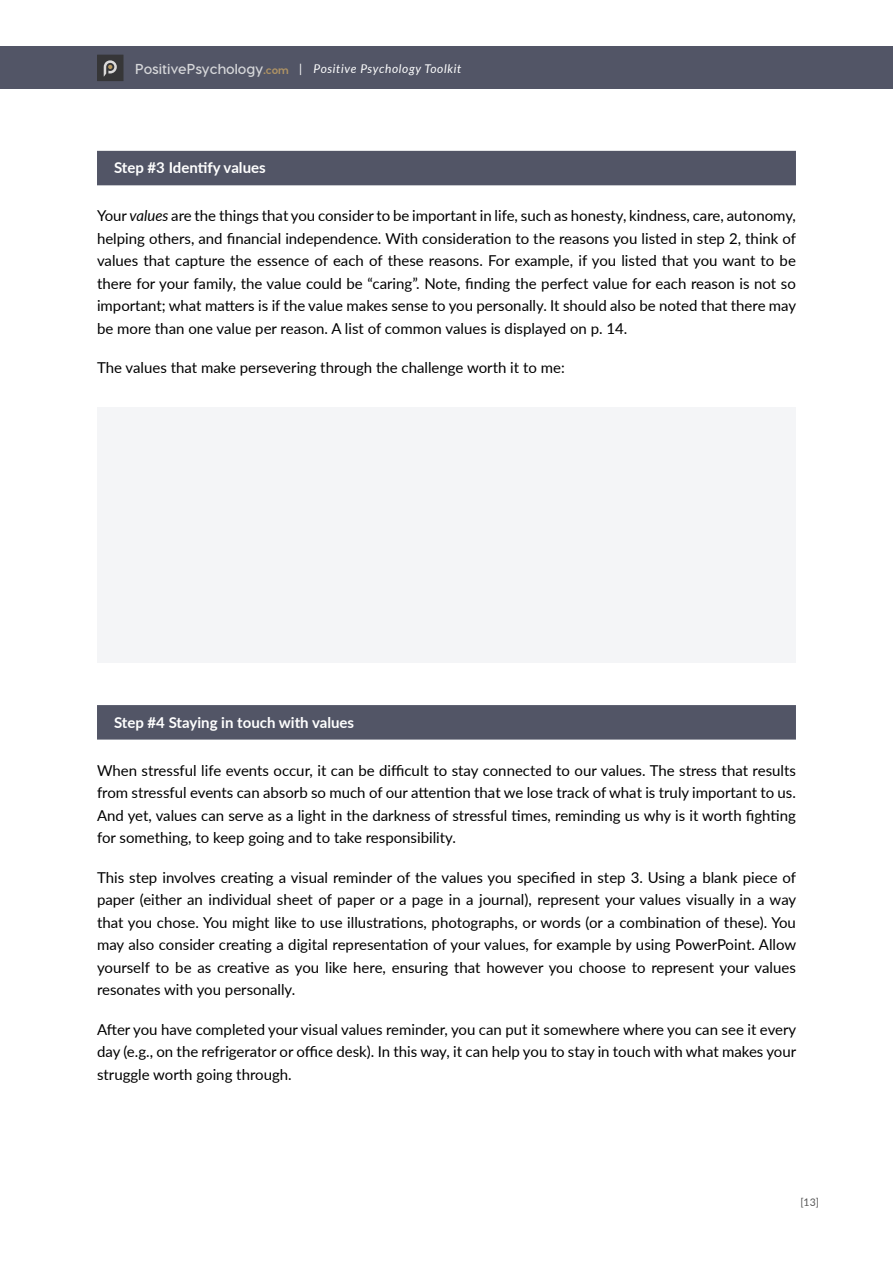
<style>
.page{position:relative;width:893px;height:1263px;background:#fff}
.page>*{position:absolute;margin:0;border:0;box-sizing:border-box;transform-origin:0 0}
.t1{font:15px/22.5px "Lato";color:#000;text-align:justify}
.t2{font:700 15px "Lato";color:#fff}
.t3{font:italic 12px "Lato";letter-spacing:.05em;color:#fff}
.t4{font:10.5px "Lato";color:#555}
.s1{font-family:"Visby CF";font-weight:700;font-style:normal;font-size:14.4px;color:#d6d7da}
.s2{font-family:"Visby CF";font-weight:800;font-style:normal;font-size:10.8px;color:#af9364}
.s3{font-style:normal}
.s4{font-style:italic}
</style>
<div class="page">
<div style="left:0;top:46px;width:893px;height:43px;background:#525566"></div>
<div style="left:97px;top:55px;width:27px;height:26px;background:#363638"></div>
<svg style="left:104px;top:60px;width:13px;height:17px"></svg>
<div style="left:97px;top:151px;width:699px;height:34px;background:#525566"></div>
<div style="left:97px;top:705px;width:699px;height:34px;background:#525566"></div>
<div style="left:97px;top:407px;width:698px;height:256px;background:#f4f5f7"></div>
<p class="t3" style="left:135px;top:60px;width:328px"><span class="s1">PositivePsychology</span><span class="s2">.com</span> <span class="s3">|</span> Positive Psychology Toolkit</p>
<p class="t2" style="left:114px;top:157px;width:153px">Step #3 Identify values</p>
<p class="t1" style="left:97px;top:204px;width:701px">Your <span class="s4">values</span> are the things that you consider to be important in life, such as honesty, kindness, care, autonomy, helping others, and financial independence. With consideration to the reasons you listed in step 2, think of values that capture the essence of each of these reasons. For example, if you listed that you want to be there for your family, the value could be “caring”. Note, finding the perfect value for each reason is not so important; what matters is if the value makes sense to you personally. It should also be noted that there may be more than one value per reason. A list of common values is displayed on p. 14.</p>
<p class="t1" style="left:97px;top:356px;width:469px">The values that make persevering through the challenge worth it to me:</p>
<p class="t2" style="left:114px;top:711px;width:242px">Step #4 Staying in touch with values</p>
<p class="t1" style="left:97px;top:758px;width:700px">When stressful life events occur, it can be difficult to stay connected to our values. The stress that results from stressful events can absorb so much of our attention that we lose track of what is truly important to us.<br>And yet, values can serve as a light in the darkness of stressful times, reminding us why is it worth fighting for something, to keep going and to take responsibility.</p>
<p class="t1" style="left:97px;top:865px;width:701px">This step involves creating a visual reminder of the values you specified in step 3. Using a blank piece of paper (either an individual sheet of paper or a page in a journal), represent your values visually in a way that you chose. You might like to use illustrations, photographs, or words (or a combination of these). You may also consider creating a digital representation of your values, for example by using PowerPoint. Allow yourself to be as creative as you like here, ensuring that however you choose to represent your values resonates with you personally.</p>
<p class="t1" style="left:97px;top:1017px;width:701px">After you have completed your visual values reminder, you can put it somewhere where you can see it every day (e.g., on the refrigerator or office desk). In this way, it can help you to stay in touch with what makes your struggle worth going through.</p>
<p class="t4" style="left:800px;top:1195px;width:20px">[13]</p>
</div>
